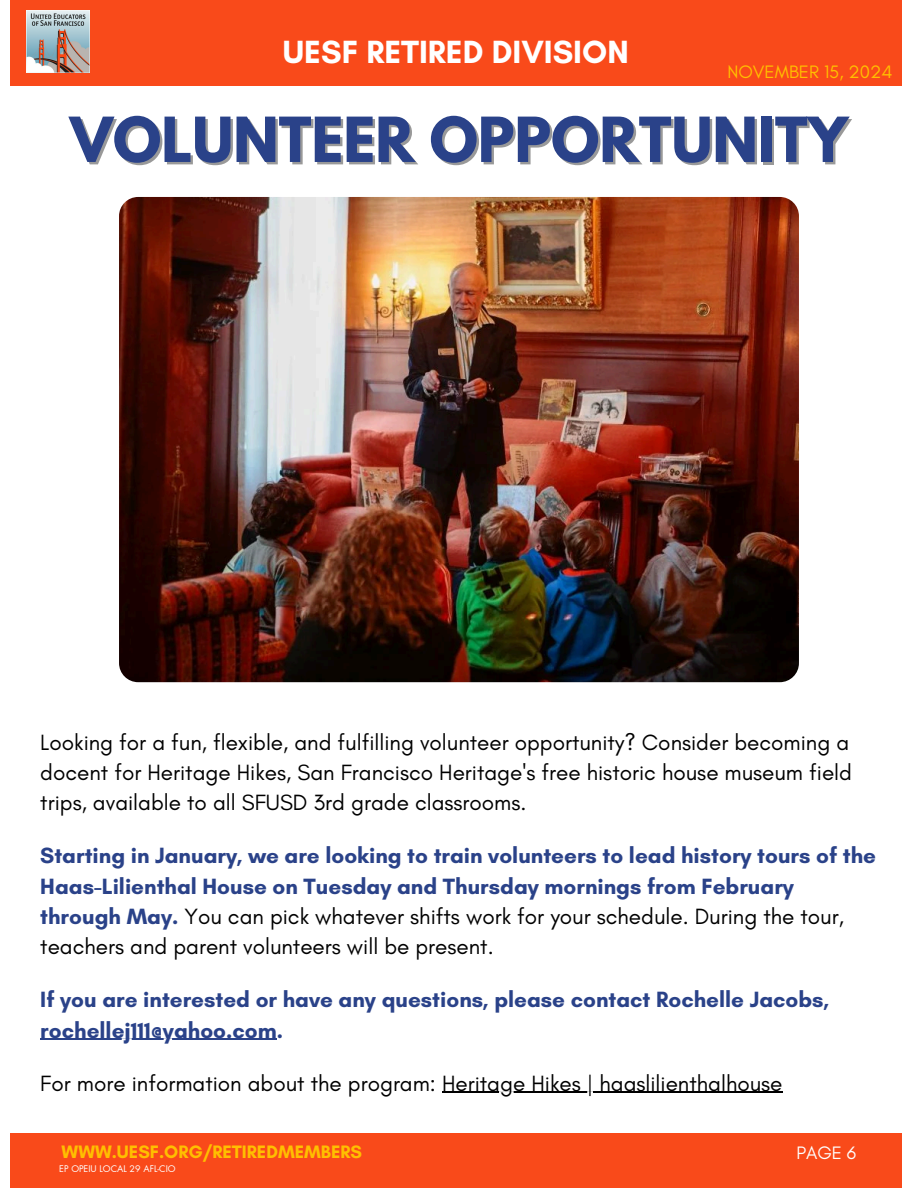
<style>
.page{position:relative;width:918px;height:1188px;background:#fff}
.page>*{position:absolute;margin:0;border:0;box-sizing:border-box;transform-origin:0 0}
.t1{font:700 55.05px "League Spartan";color:#2a4289}
.t2{font:700 32.7px "Glacial Indifference";color:#fff}
.t3{font:700 22.5px/30.3px "Glacial Indifference";color:#2a4289}
.t4{font:22.5px/30.3px "Glacial Indifference";color:#000}
.t5{font:700 18.3px "Glacial Indifference";color:#ffbf00}
.t6{font:18.3px "Glacial Indifference";color:#ffbf00}
.t7{font:18.3px "Glacial Indifference";color:#fff}
.t8{font:9px "Futura LT Pro";color:#fff}
.s1{font-weight:400;color:#000}
</style>
<div class="page">
<div style="left:10px;top:0;width:892px;height:86px;background:#f94a1a"></div>
<div style="left:10px;top:1134px;width:892px;height:54px;background:#f94a1a"></div>
<img style="left:26px;top:11px;width:63px;height:62px">
<img style="left:119px;top:197px;width:680px;height:485px;border-radius:19px">
<hr style="left:40px;top:1039px;width:237px;height:1px;background:#2a4289">
<hr style="left:442px;top:1092px;width:341px;height:1px;background:#000">
<h5 class="t2" style="left:283px;top:32px;width:347px">UESF RETIRED DIVISION</h5>
<h6 class="t6" style="left:727px;top:60px;width:167px">NOVEMBER 15, 2024</h6>
<p class="t1" style="left:70px;top:112px;width:780px">VOLUNTEER OPPORTUNITY</p>
<h6 class="t4" style="left:40px;top:727px;width:813px">Looking for a fun, flexible, and fulfilling volunteer opportunity? Consider becoming a docent for Heritage Hikes, San Francisco Heritage's free historic house museum field trips, available to all SFUSD 3rd grade classrooms.</h6>
<h1 class="t3" style="left:40px;top:840px;width:837px">Starting in January, we are looking to train volunteers to lead history tours of the Haas-Lilienthal House on Tuesday and Thursday mornings from February through May. <span class="s1">You can pick whatever shifts work for your schedule. During the tour, teachers and parent volunteers will be present.</span></h1>
<p class="t3" style="left:40px;top:984px;width:790px">If you are interested or have any questions, please contact Rochelle Jacobs,</p>
<h4 class="t3" style="left:40px;top:1015px;width:244px">rochellej111@yahoo.com.</h4>
<h4 class="t4" style="left:40px;top:1068px;width:744px">For more information about the program: Heritage Hikes | haaslilienthalhouse</h4>
<h4 class="t5" style="left:62px;top:1141px;width:302px">WWW.UESF.ORG/RETIREDMEMBERS</h4>
<h3 class="t7" style="left:796px;top:1142px;width:62px">PAGE 6</h3>
<p class="t8" style="left:59px;top:1165px;width:118px">EP OPEIU LOCAL 29 AFL-CIO</p>
</div>
